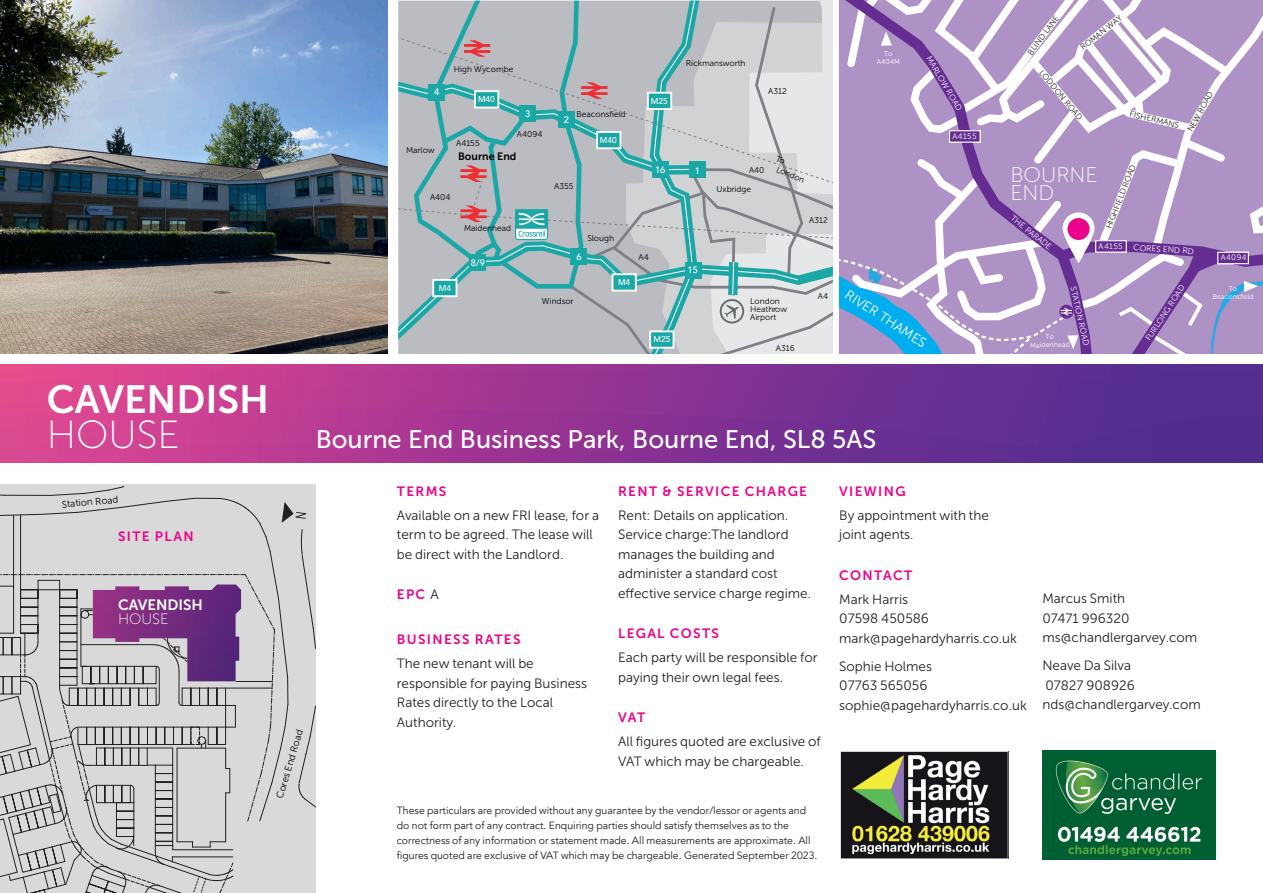
<style>
.page{position:relative;width:1263px;height:893px;background:#fff}
.page>*{position:absolute;margin:0;border:0;box-sizing:border-box;transform-origin:0 0}
.t1{font:39.15px/35px "Museo Sans 700";color:#fff}
.t2{font:25.35px "Museo Sans 500";color:#fff}
.t3{font:21.15px/18.3px "Museo Sans 100";color:#fff}
.t4{font:15px/13.4px "Museo Sans 700";color:#fff}
.t5{font:13.65px "Museo Sans 300";color:#fff}
.t6{font:13.5px/19.5px "Museo Sans 300";color:#231f20}
.B_head_magenta{font:13.5px "Museo Sans 700";letter-spacing:.1em;color:#ed028c}
.t7{font:10.65px "Museo Sans 700";color:#000001}
.t8{font:10.5px/15px "Avenir";color:#231f20}
.t9{font:9.75px "Museo Sans 300";color:#000}
.t10{font:500 9.3px "Avenir";color:#fff}
.t11{font:8.4px/8.4px "Museo Sans 300";color:#000001}
.t12{font:8.4px "Museo Sans 300";color:#231f20}
.t13{font:500 8.4px "Avenir";color:#fff}
.t14{font:8.4px "Museo Sans 300";color:#fff}
.t15{font:8.25px "Museo Sans 300";color:#fff}
.t16{font:8.25px "Museo Sans 300";color:#231f20}
.t17{font:7.95px "Museo Sans 300";letter-spacing:.05em;color:#fff}
.t18{font:6.9px/8.4px "Museo Sans 300";color:#fff;text-align:center}
.s1{font-family:"Museo Sans 100"}
.s2{font-family:"Museo Sans 300";color:#231f20}
</style>
<div class="page">
<div style="left:0;top:354px;width:1263px;height:108px;background:linear-gradient(to right,#e24492,#422891)"></div>
<img style="left:0;top:0;width:387px;height:354px">
<svg style="left:840px;top:751px;width:168px;height:108px;background:#5d5e4e"></svg>
<img style="left:1042px;top:751px;width:174px;height:108px">
<svg style="left:398px;top:1px;width:40px;height:353px;background:#adbbc0"></svg>
<div style="left:433px;top:280px;width:23px;height:16px;background:#1ba7a6"></div>
<div style="left:432px;top:279px;width:25px;height:18px;border:2px solid #fff"></div>
<svg style="left:398px;top:34px;width:40px;height:182px;background:#aababf"></svg>
<div style="left:0;top:354px;width:1263px;height:10px;background:#fff"></div>
<svg style="left:1px;top:486px;width:315px;height:407px;background:#c3bdc4"></svg>
<svg style="left:438px;top:0;width:825px;height:354px;background:#b3afc9"></svg>
<p class="t1" style="left:47px;top:382px;width:224px">CAVENDISH<br><span class="s1">HOUSE</span></p>
<p class="t9" style="left:61px;top:499px;width:58px;rotate:-5deg">Station Road</p>
<p class="B_head_magenta" style="left:118px;top:528px;width:77px">SITE PLAN</p>
<p class="t4" style="left:118px;top:598px;width:86px">CAVENDISH<br><span class="s1">HOUSE</span></p>
<p class="t9" style="left:274px;top:797px;width:73px;rotate:-73deg">Cores End Road</p>
<p class="t10" style="left:434px;top:84px;width:7px">4</p>
<p class="t11" style="left:406px;top:146px;width:30px">Marlow</p>
<p class="t11" style="left:454px;top:65px;width:61px">High Wycombe</p>
<p class="t13" style="left:478px;top:92px;width:18px">M40</p>
<p class="t11" style="left:456px;top:139px;width:25px">A4155</p>
<p class="t10" style="left:525px;top:106px;width:7px">3</p>
<p class="t11" style="left:517px;top:130px;width:27px">A4094</p>
<p class="t7" style="left:458px;top:151px;width:60px">Bourne End</p>
<p class="t11" style="left:430px;top:193px;width:22px">A404</p>
<p class="t13" style="left:439px;top:281px;width:14px">M4</p>
<p class="t11" style="left:464px;top:223px;width:49px">Maidenhead</p>
<p class="t10" style="left:471px;top:255px;width:16px">8/9</p>
<p class="t10" style="left:564px;top:111px;width:7px">2</p>
<p class="t11" style="left:577px;top:110px;width:51px">Beaconsfield</p>
<p class="t13" style="left:600px;top:133px;width:18px">M40</p>
<p class="t11" style="left:554px;top:182px;width:21px">A355</p>
<p class="t11" style="left:587px;top:234px;width:28px">Slough</p>
<p class="t10" style="left:577px;top:248px;width:7px">6</p>
<p class="t13" style="left:618px;top:275px;width:14px">M4</p>
<p class="t11" style="left:542px;top:297px;width:33px">Windsor</p>
<p class="t13" style="left:651px;top:94px;width:18px">M25</p>
<p class="t11" style="left:686px;top:59px;width:61px">Rickmansworth</p>
<p class="t11" style="left:768px;top:87px;width:20px">A312</p>
<p class="t10" style="left:655px;top:162px;width:12px">16</p>
<p class="t10" style="left:695px;top:162px;width:7px">1</p>
<p class="t11" style="left:639px;top:253px;width:12px">A4</p>
<p class="t10" style="left:687px;top:262px;width:12px">15</p>
<p class="t13" style="left:654px;top:332px;width:18px">M25</p>
<p class="t11" style="left:749px;top:166px;width:17px">A40</p>
<p class="t11" style="left:716px;top:185px;width:36px">Uxbridge</p>
<p class="t11" style="left:778px;top:165px;width:31px;rotate:22deg">London</p>
<p class="t11" style="left:809px;top:216px;width:20px">A312</p>
<p class="t11" style="left:750px;top:297px;width:39px">London<br>Heathrow<br>Airport</p>
<p class="t11" style="left:776px;top:344px;width:20px">A316</p>
<p class="t11" style="left:818px;top:292px;width:12px">A4</p>
<p class="t18" style="left:877px;top:58px;width:25px;rotate:-1deg">A404M</p>
<p class="t15" style="left:932px;top:55px;width:63px;rotate:59deg">MARLOW ROAD</p>
<p class="t17" style="left:952px;top:132px;width:26px">A4155</p>
<p class="t5" style="left:850px;top:287px;width:95px;rotate:33deg">RIVER THAMES</p>
<p class="t2" style="left:316px;top:425px;width:562px">Bourne End Business Park, Bourne End, SL8 5AS</p>
<p class="t16" style="left:1079px;top:45px;width:52px;rotate:-38deg">ROMAN WAY</p>
<p class="t16" style="left:1026px;top:51px;width:48px;rotate:-53deg">BLIND LANE</p>
<p class="t16" style="left:1044px;top:68px;width:64px;rotate:50deg">LODDON ROAD</p>
<p class="t12" style="left:1186px;top:129px;width:46px;rotate:-61deg">NEW ROAD</p>
<p class="t16" style="left:1131px;top:109px;width:52px;rotate:14deg">FISHERMANS</p>
<p class="t12" style="left:1104px;top:226px;width:70px;rotate:-68deg">HIGHFIELD ROAD</p>
<p class="t3" style="left:1010px;top:166px;width:89px">BOURNE<br>END</p>
<p class="t15" style="left:1014px;top:214px;width:51px;rotate:38deg">THE PARADE</p>
<p class="t17" style="left:1099px;top:242px;width:26px;rotate:1deg">A4155</p>
<p class="t15" style="left:1134px;top:243px;width:62px;rotate:4deg">C ORES END RD</p>
<p class="t17" style="left:1221px;top:253px;width:28px">A4094</p>
<p class="t14" style="left:1077px;top:286px;width:62px;rotate:77deg">STATION ROAD</p>
<p class="t15" style="left:1144px;top:337px;width:66px;rotate:-57deg">FURLONG ROAD</p>
<p class="t18" style="left:1023px;top:329px;width:41px;rotate:-1deg">To<br>Maidenhead</p>
<p class="t18" style="left:1030px;top:333px;width:41px;rotate:-1deg">To<br>Maidenhead</p>
<p class="t18" style="left:1212px;top:285px;width:42px;rotate:-1deg">To<br>Beaconsfi eld</p>
<p class="B_head_magenta" style="left:397px;top:484px;width:51px">TERMS</p>
<p class="t6" style="left:397px;top:505px;width:204px">Available on a new FRI lease, for a term to be agreed. The lease will be direct with the Landlord.</p>
<p class="B_head_magenta" style="left:397px;top:587px;width:44px">EPC <span class="s2">A</span></p>
<p class="B_head_magenta" style="left:397px;top:632px;width:125px">BUSINESS RATES</p>
<p class="t6" style="left:397px;top:654px;width:192px">The new tenant will be responsible for paying Business<br>Rates directly to the Local<br>Authority.</p>
<p class="B_head_magenta" style="left:618px;top:484px;width:190px">RENT &amp; SERVICE CHARGE</p>
<p class="t6" style="left:618px;top:505px;width:172px">Rent: Details on application.</p>
<p class="t6" style="left:618px;top:525px;width:194px">Service charge:The landlord manages the building and administer a standard cost effective service charge regime.</p>
<p class="B_head_magenta" style="left:618px;top:626px;width:102px">LEGAL COSTS</p>
<p class="t6" style="left:618px;top:648px;width:201px">Each party will be responsible for paying their own legal fees.</p>
<p class="B_head_magenta" style="left:618px;top:710px;width:29px">VAT</p>
<p class="t6" style="left:618px;top:732px;width:204px">All figures quoted are exclusive of<br>VAT which may be chargeable.</p>
<p class="t8" style="left:397px;top:803px;width:422px">These particulars are provided without any guarantee by the vendor/lessor or agents and do not form part of any contract. Enquiring parties should satisfy themselves as to the correctness of any information or statement made. All measurements are approximate. All figures quoted are exclusive of VAT which may be chargeable. Generated September 2023.</p>
<p class="B_head_magenta" style="left:839px;top:484px;width:68px">VIEWING</p>
<p class="t6" style="left:839px;top:505px;width:151px">By appointment with the joint agents.</p>
<p class="B_head_magenta" style="left:839px;top:568px;width:74px">CONTACT</p>
<p class="t6" style="left:839px;top:589px;width:70px">Mark Harris</p>
<p class="t6" style="left:839px;top:609px;width:91px">07598 450586</p>
<p class="t6" style="left:839px;top:628px;width:179px">mark@pagehardyharris.co.uk</p>
<p class="t6" style="left:839px;top:656px;width:94px">Sophie Holmes</p>
<p class="t6" style="left:839px;top:676px;width:90px">07763 565056</p>
<p class="t6" style="left:839px;top:695px;width:189px">sophie@pagehardyharris.co.uk</p>
<p class="t6" style="left:1042px;top:589px;width:89px">Marcus Smith<br>07471 996320</p>
<p class="t6" style="left:1042px;top:628px;width:156px">ms@chandlergarvey.com</p>
<p class="t6" style="left:1042px;top:656px;width:90px">Neave Da Silva</p>
<p class="t6" style="left:1045px;top:675px;width:91px">07827 908926</p>
<p class="t6" style="left:1042px;top:695px;width:160px">nds@chandlergarvey.com</p>
</div>
